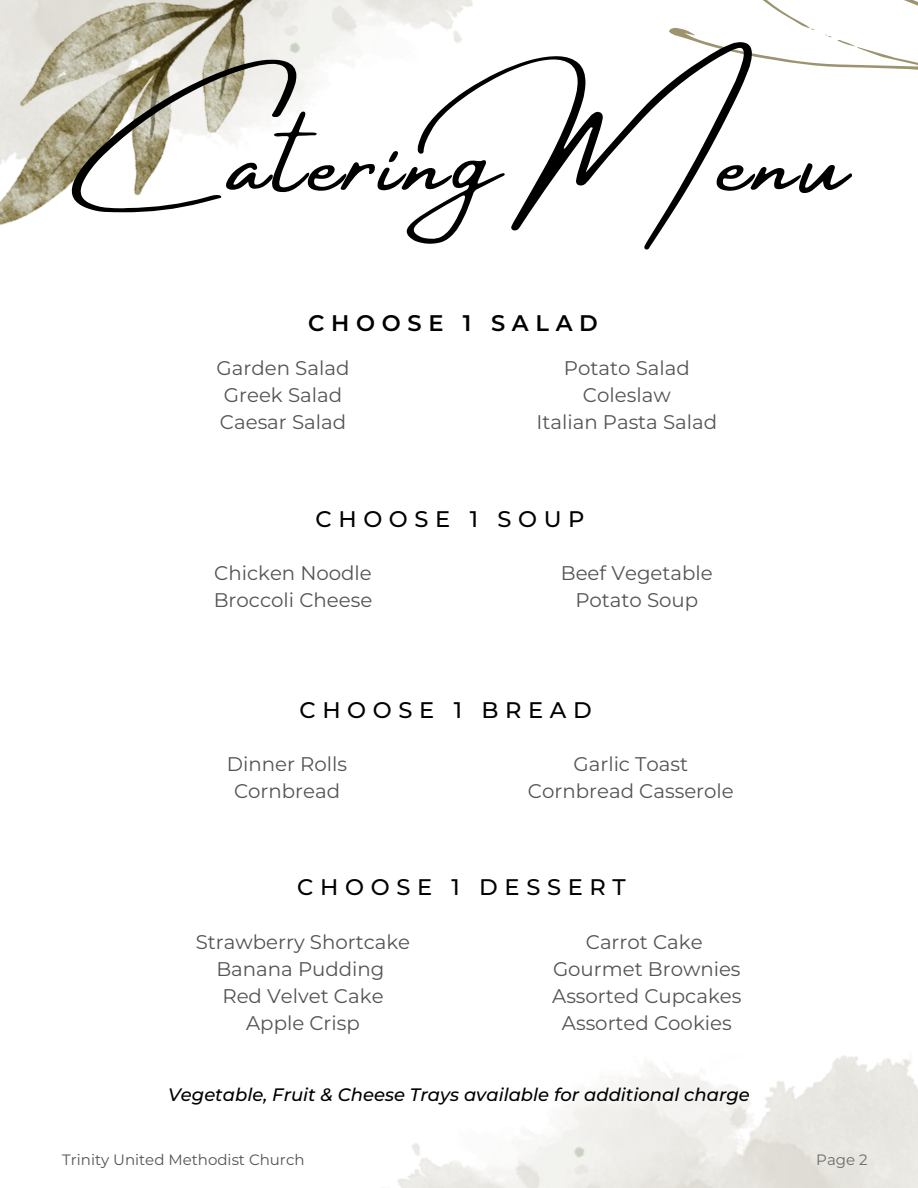
<style>
.page{position:relative;width:918px;height:1188px;background:#fff}
.page>*{position:absolute;margin:0;border:0;box-sizing:border-box;transform-origin:0 0}
.t1{font:112.95px "Amsterdam Four";letter-spacing:.05em;color:#000}
.t2{font:500 22.5px "Montserrat";letter-spacing:.295em;color:#000}
.t3{font:600 22.5px "Montserrat";letter-spacing:.295em;color:#000}
.t4{font:19.8px/27px "Montserrat";color:#545454;text-align:center}
.t5{font:italic 500 18px "Montserrat";color:#000}
.t6{font:15px "Montserrat";color:#545454}
</style>
<div class="page">
<img style="left:0;top:0;width:473px;height:225px">
<svg style="left:669px;top:0;width:249px;height:70px"></svg>
<img style="left:398px;top:1055px;width:520px;height:133px">
<h1 class="t1" style="left:70px;top:98px;width:780px">CateringMenu</h1>
<p class="t3" style="left:308px;top:310px;width:291px">CHOOSE 1 SALAD</p>
<p class="t4" style="left:217px;top:355px;width:134px;text-align:left">Garden Salad<br>Greek Salad<br>Caesar Salad</p>
<p class="t4" style="left:536px;top:355px;width:182px">Potato Salad<br>Coleslaw<br>Italian Pasta Salad</p>
<p class="t2" style="left:315px;top:505px;width:271px">CHOOSE 1 SOUP</p>
<p class="t4" style="left:214px;top:560px;width:160px;text-align:left">Chicken Noodle<br>Broccoli Cheese</p>
<p class="t4" style="left:561px;top:560px;width:154px">Beef Vegetable<br>Potato Soup</p>
<p class="t2" style="left:299px;top:696px;width:294px">CHOOSE 1 BREAD</p>
<p class="t4" style="left:227px;top:751px;width:122px">Dinner Rolls<br>Cornbread</p>
<p class="t4" style="left:528px;top:751px;width:207px">Garlic Toast<br>Cornbread Casserole</p>
<p class="t2" style="left:297px;top:873px;width:330px">CHOOSE 1 DESSERT</p>
<p class="t4" style="left:196px;top:928px;width:216px">Strawberry Shortcake<br>Banana Pudding<br>Red Velvet Cake<br>Apple Crisp</p>
<p class="t4" style="left:552px;top:928px;width:191px">Carrot Cake<br>Gourmet Brownies<br>Assorted Cupcakes<br>Assorted Cookies</p>
<p class="t5" style="left:168px;top:1083px;width:583px">Vegetable, Fruit &amp; Cheese Trays available for additional charge</p>
<p class="t6" style="left:62px;top:1150px;width:244px">Trinity United Methodist Church</p>
<p class="t6" style="left:816px;top:1150px;width:53px">Page 2</p>
</div>
